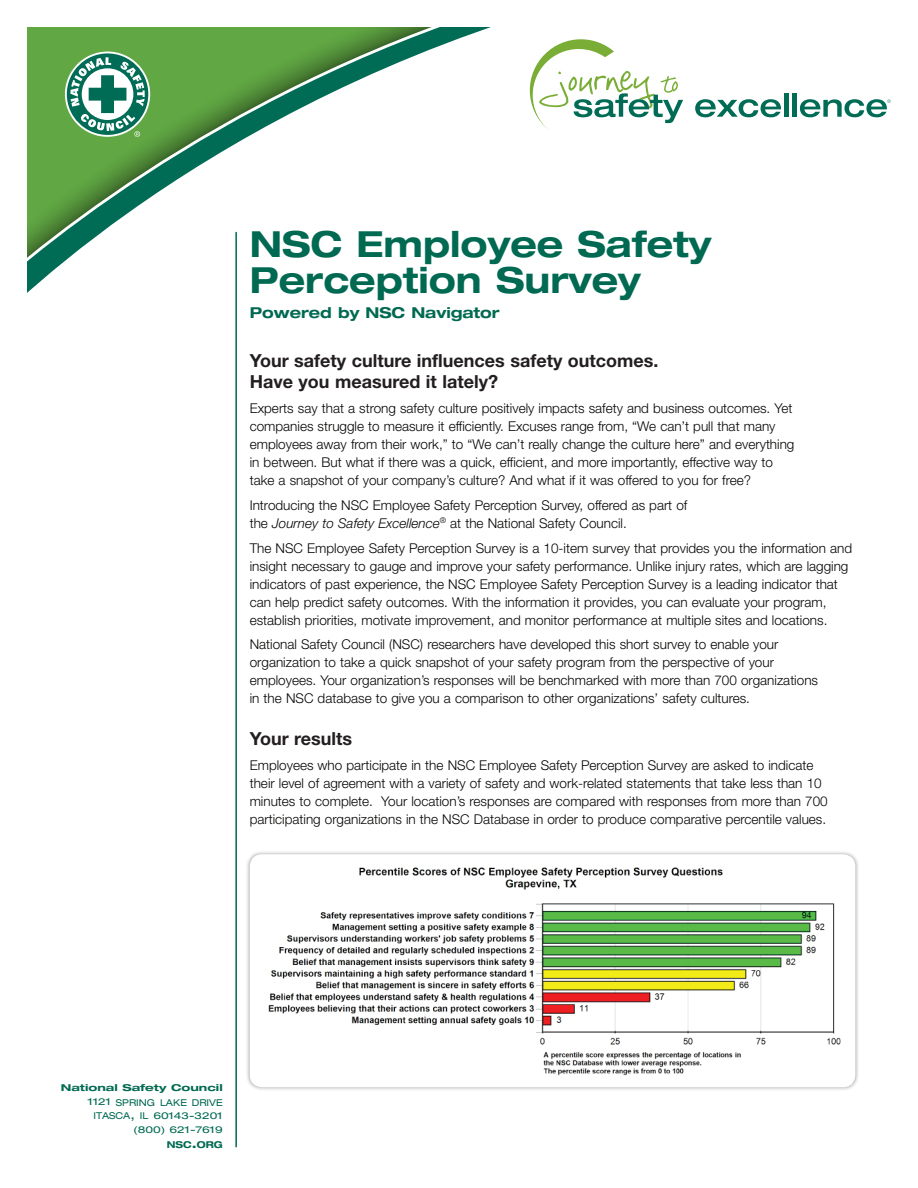
<style>
.page{position:relative;width:918px;height:1188px;background:#fff}
.page>*{position:absolute;margin:0;border:0;box-sizing:border-box;transform-origin:0 0}
.t1{font:700 expanded 36px/36px "Helvetica Neue LT Std";color:#006951}
.t2{font:700 18px/21.6px "Helvetica Neue LT Std";color:#231f20}
.t3{font:700 expanded 15px "Helvetica Neue LT Std";color:#006951}
.t4{font:300 13.5px/18px "Helvetica Neue LT Std";color:#040503}
.t5{font:expanded 9.45px/13.5px "Helvetica Neue LT Std";color:#006951;text-align:right;scale:1.21 1}
.t6{font:700 expanded 9.45px "Helvetica Neue LT Std";color:#006951;scale:1.21 1}
.t7{font:700 expanded 9.45px "Helvetica Neue LT Std";color:#006951}
.s1{font-style:italic}
.s2{font-size:13.5px}
</style>
<div class="page">
<hr style="left:235px;top:232px;width:2px;height:915px;background:#006951">
<svg style="left:27px;top:27px;width:503px;height:269px"></svg>
<svg style="left:65px;top:52px;width:85px;height:85px"></svg>
<div style="left:67px;top:53px;width:81px;height:82px;background:#006c55;border-radius:50%"></div>
<svg style="left:70px;top:57px;width:75px;height:80px"></svg>
<svg style="left:695px;top:99px;width:86px;height:18px"></svg>
<div style="left:784px;top:94px;width:5px;height:23px;background:#006c55"></div>
<div style="left:792px;top:94px;width:5px;height:23px;background:#006c55"></div>
<svg style="left:530px;top:39px;width:153px;height:90px"></svg>
<svg style="left:800px;top:99px;width:91px;height:18px"></svg>
<div style="left:245px;top:850px;width:614px;height:241px;background:#231f20;opacity:.4"></div>
<div style="left:250px;top:854px;width:605px;height:233px;background:#fff;border-radius:12px"></div>
<img style="left:268px;top:867px;width:573px;height:209px">
<h1 class="t1" style="left:250px;top:226px;width:463px">NSC Employee Safety<br>Perception Survey</h1>
<p class="t3" style="left:250px;top:303px;width:251px">Powered by NSC Navigator</p>
<h2 class="t2" style="left:250px;top:349px;width:410px">Your safety culture influences safety outcomes.<br>Have you measured it lately?</h2>
<p class="t4" style="left:250px;top:399px;width:546px">Experts say that a strong safety culture positively impacts safety and business outcomes. Yet companies struggle to measure it efficiently. Excuses range from, “We can’t pull that many employees away from their work,” to “We can’t really change the culture here” and everything in between. But what if there was a quick, efficient, and more importantly, effective way to take a snapshot of your company’s culture? And what if it was offered to you for free?</p>
<p class="t4" style="left:250px;top:496px;width:439px">Introducing the NSC Employee Safety Perception Survey, offered as part of the <span class="s1">Journey to Safety Excellence</span><sup>®</sup> at the National Safety Council.</p>
<p class="t4" style="left:250px;top:539px;width:604px">The NSC Employee Safety Perception Survey is a 10-item survey that provides you the information and insight necessary to gauge and improve your safety performance. Unlike injury rates, which are lagging indicators of past experience, the NSC Employee Safety Perception Survey is a leading indicator that can help predict safety outcomes. With the information it provides, you can evaluate your program, establish priorities, motivate improvement, and monitor performance at multiple sites and locations.</p>
<p class="t4" style="left:250px;top:635px;width:570px">National Safety Council (NSC) researchers have developed this short survey to enable your organization to take a quick snapshot of your safety program from the perspective of your employees. Your organization’s responses will be benchmarked with more than 700 organizations in the NSC database to give you a comparison to other organizations’ safety cultures.</p>
<h2 class="t2" style="left:250px;top:728px;width:104px">Your results</h2>
<p class="t4" style="left:250px;top:756px;width:579px">Employees who participate in the NSC Employee Safety Perception Survey are asked to indicate their level of agreement with a variety of safety and work-related statements that take less than 10 minutes to complete. Your location’s responses are compared with responses from more than 700 participating organizations in the NSC Database in order to produce comparative percentile values.</p>
<p class="t6" style="left:61px;top:1081px;width:135px">National Safety Council</p>
<p class="t5" style="left:88px;top:1095px;width:113px">1121 SPRING LAKE DRIVE<br>ITASCA<span class="s2">,</span> IL 60143-3201 (800) 621-7619</p>
<p class="t7" style="left:167px;top:1138px;width:57px">NSC<span class="s2">.</span>ORG</p>
</div>
